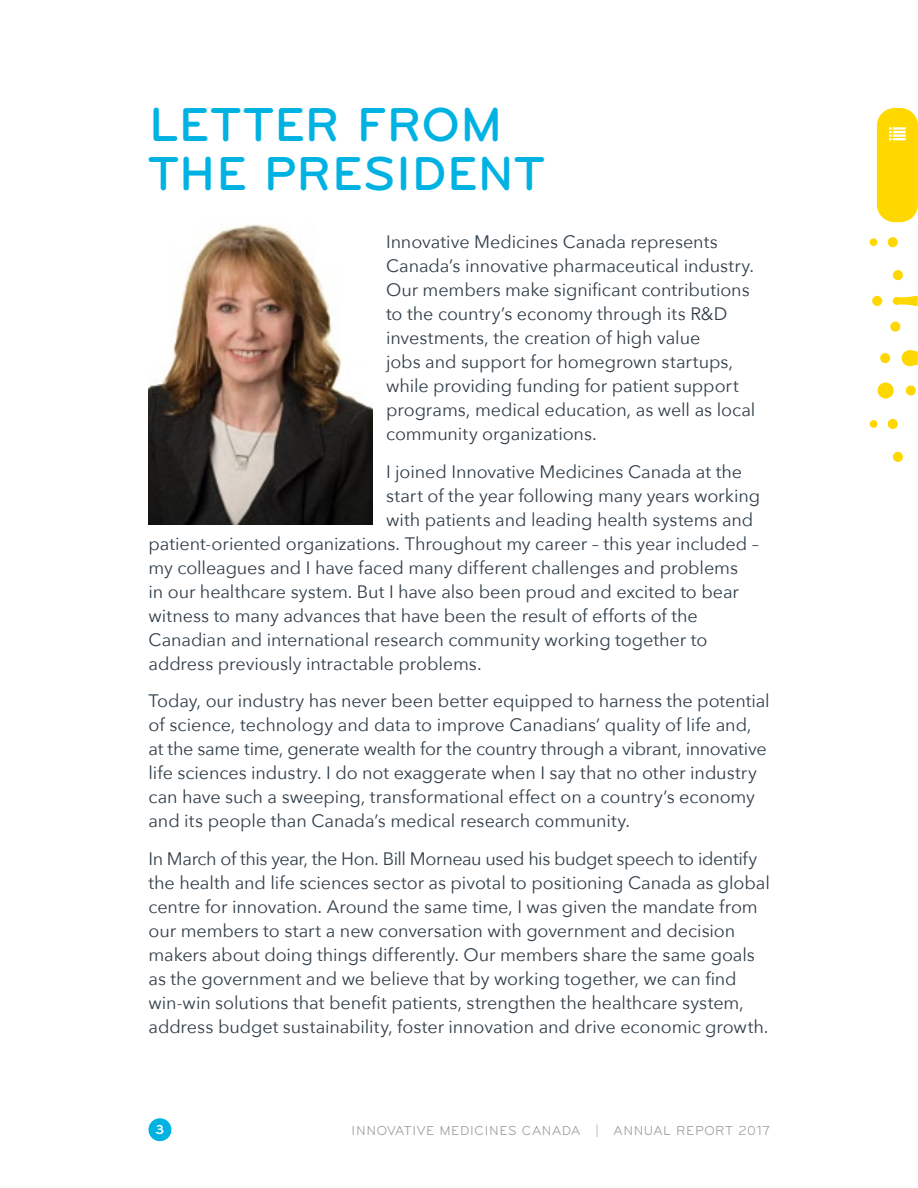
<style>
.page{position:relative;width:918px;height:1188px;background:#fff}
.page>*{position:absolute;margin:0;border:0;box-sizing:border-box;transform-origin:0 0}
.t1{font:500 49.5px/49.5px "Bryant";letter-spacing:-.005em;color:#00b2e2}
.t2{font:18px/24px "Avenir Next";letter-spacing:-.005em;color:#303e49}
.t3{font:13.5px "Bryant";letter-spacing:.035em;color:#989c9f}
.t4{font:700 13.5px "Bryant";color:#fff}
</style>
<div class="page">
<div style="left:149px;top:1118px;width:22px;height:23px;background:#00b2e2;border-radius:50%"></div>
<svg style="left:869px;top:237px;width:49px;height:225px"></svg>
<div style="left:877px;top:108px;width:41px;height:114px;background:#ffd800;border-radius:18px"></div>
<svg style="left:889px;top:127px;width:17px;height:13px"></svg>
<img style="left:148px;top:224px;width:225px;height:301px">
<h1 class="t1" style="left:148px;top:100px;width:398px">LETTER FROM<br>THE PRESIDENT</h1>
<p class="t2" style="left:386px;top:229px;width:371px">Innovative Medicines Canada represents Canada’s innovative pharmaceutical industry.<br>Our members make significant contributions to the country’s economy through its R&amp;D investments, the creation of high value<br>jobs and support for homegrown startups, while providing funding for patient support programs, medical education, as well as local community organizations.</p>
<p class="t2" style="left:386px;top:459px;width:358px">I joined Innovative Medicines Canada at the</p>
<p class="t2" style="left:386px;top:483px;width:376px">start of the year following many years working</p>
<p class="t2" style="left:386px;top:507px;width:369px">with patients and leading health systems and</p>
<p class="t2" style="left:149px;top:531px;width:612px">patient-oriented organizations. Throughout my career – this year included –</p>
<p class="t2" style="left:149px;top:555px;width:591px">my colleagues and I have faced many different challenges and problems</p>
<p class="t2" style="left:149px;top:579px;width:592px">in our healthcare system. But I have also been proud and excited to bear</p>
<p class="t2" style="left:149px;top:603px;width:551px">witness to many advances that have been the result of efforts of the</p>
<p class="t2" style="left:149px;top:627px;width:560px">Canadian and international research community working together to</p>
<p class="t2" style="left:149px;top:651px;width:335px">address previously intractable problems.</p>
<p class="t2" style="left:149px;top:688px;width:623px">Today, our industry has never been better equipped to harness the potential of science, technology and data to improve Canadians’ quality of life and, at the same time, generate wealth for the country through a vibrant, innovative life sciences industry. I do not exaggerate when I say that no other industry can have such a sweeping, transformational effect on a country’s economy and its people than Canada’s medical research community.</p>
<p class="t2" style="left:149px;top:846px;width:623px">In March of this year, the Hon. Bill Morneau used his budget speech to identify the health and life sciences sector as pivotal to positioning Canada as global centre for innovation. Around the same time, I was given the mandate from our members to start a new conversation with government and decision makers about doing things differently. Our members share the same goals as the government and we believe that by working together, we can find win-win solutions that benefit patients, strengthen the healthcare system, address budget sustainability, foster innovation and drive economic growth.</p>
<p class="t4" style="left:156px;top:1122px;width:10px">3</p>
<p class="t3" style="left:352px;top:1123px;width:420px">INNOVATIVE MEDICINES CANADA | ANNUAL REPORT 2017</p>
</div>
